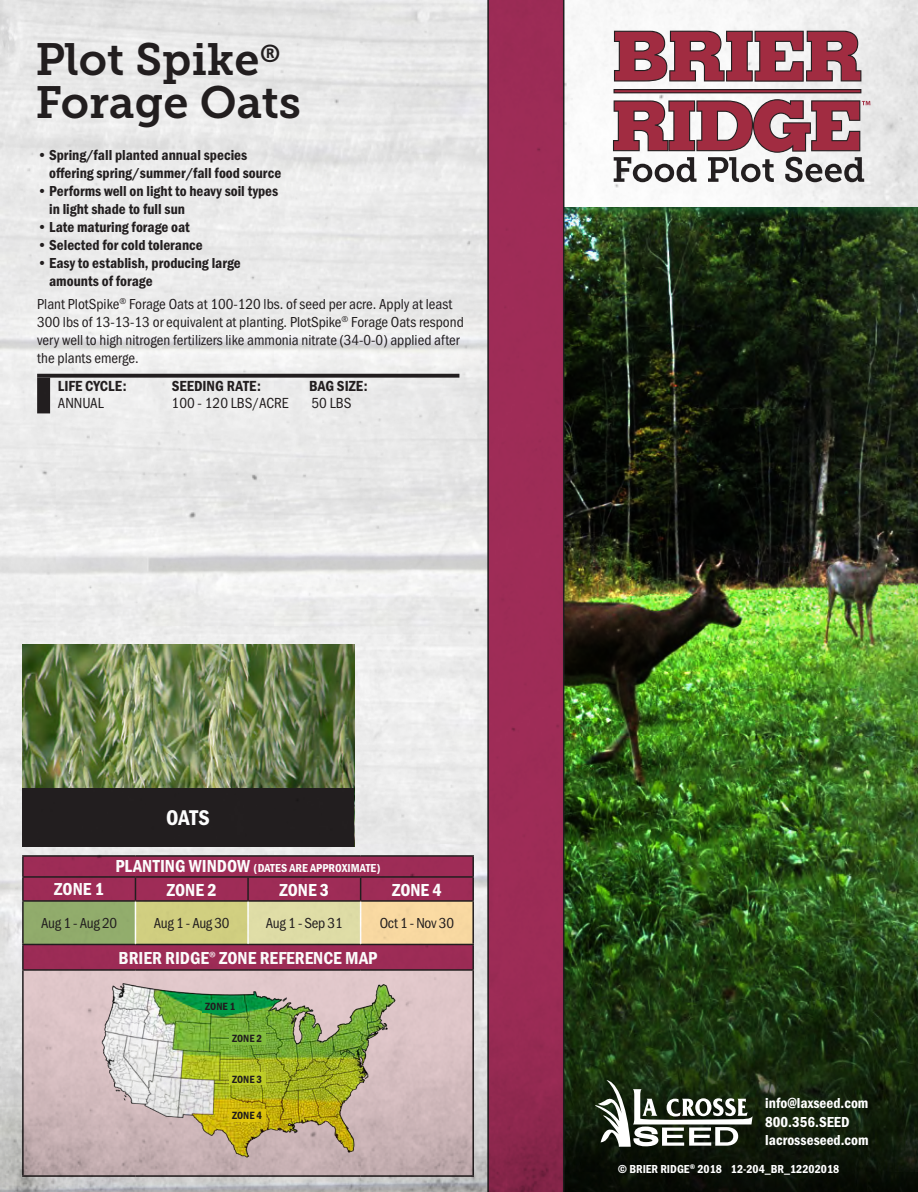
<style>
.page{position:relative;width:918px;height:1192px;background:#fff}
.page>*{position:absolute;margin:0;border:0;box-sizing:border-box;transform-origin:0 0}
.t1{font:45px "Museo Slab 700";color:#231f20}
.t2{font:22.05px "Franklin Gothic URW Con Dem";color:#fff}
.t3{font:18px "Franklin Gothic URW Con Dem";color:#fff}
.t4{font:15.15px "Franklin Gothic URW Con Dem";color:#231f20}
.t5{font:15.15px "Franklin Gothic URW Con Boo";color:#231f20}
.Alfalfa_Chart_Conten{font:15px/18px "Franklin Gothic URW Con Boo";color:#231f20}
.t6{font:15px/18px "Franklin Gothic URW Con Dem";color:#231f20}
.FrGothURWCond_Demi_1{font:15px "Franklin Gothic URW Con Dem";color:#fff}
.t7{font:12px "Franklin Gothic URW Con Dem";color:#fff}
.t8{font:10.8px "Franklin Gothic URW Con Dem";color:#231f20}
.s1{font-family:"Bree"}
.s2{font-size:18px}
.s3{font-family:"Myriad Pro";font-stretch:condensed}
</style>
<div class="page">
<img style="left:0;top:0;width:917px;height:1192px">
<svg style="left:595px;top:1080px;width:157px;height:67px"></svg>
<svg style="left:614px;top:31px;width:247px;height:51px"></svg>
<svg style="left:613px;top:89px;width:248px;height:4px"></svg>
<svg style="left:613px;top:99px;width:257px;height:83px"></svg>
<p class="t1" style="left:35px;top:34px;width:247px">Plot Spike<span class="s1">®</span></p>
<p class="t1" style="left:35px;top:77px;width:267px">Forage Oats</p>
<p class="t6" style="left:49px;top:146px;width:233px;text-indent:-12px">•Spring/fall planted annual species offering spring/summer/fall food source</p>
<p class="t6" style="left:49px;top:182px;width:231px;text-indent:-12px">•Performs well on light to heavy soil types in light shade to full sun</p>
<p class="t6" style="left:37px;top:218px;width:154px">•Late maturing forage oat</p>
<p class="t6" style="left:37px;top:236px;width:167px">•Selected for cold tolerance</p>
<p class="t6" style="left:49px;top:254px;width:193px;text-indent:-12px">•Easy to establish, producing large amounts of forage</p>
<p class="Alfalfa_Chart_Conten" style="left:37px;top:295px;width:428px">Plant PlotSpike<sup>®</sup> Forage Oats at 100-120 lbs. of seed per acre. Apply at least 300 lbs of 13-13-13 or equivalent at planting. PlotSpike<sup>®</sup> Forage Oats respond very well to high nitrogen fertilizers like ammonia nitrate (34-0-0) applied after the plants emerge.</p>
<p class="t4" style="left:58px;top:376px;width:70px">LIFE CYCLE:</p>
<p class="t4" style="left:172px;top:376px;width:91px">SEEDING RATE:</p>
<p class="t4" style="left:309px;top:376px;width:60px">BAG SIZE:</p>
<p class="t5" style="left:58px;top:394px;width:47px">ANNUAL</p>
<p class="t5" style="left:172px;top:394px;width:119px">100 - 120 LBS/ACRE</p>
<p class="t5" style="left:311px;top:394px;width:41px">50 LBS</p>
<p class="t2" style="left:166px;top:803px;width:45px">OATS</p>
<p class="t7" style="left:115px;top:860px;width:267px"><span class="s2">PLANTING WINDOW</span> (DATES ARE APPROXIMATE)</p>
<p class="t3" style="left:54px;top:877px;width:51px">ZONE 1</p>
<p class="t3" style="left:167px;top:878px;width:51px">ZONE 2</p>
<p class="t3" style="left:279px;top:878px;width:51px">ZONE 3</p>
<p class="t3" style="left:392px;top:878px;width:51px">ZONE 4</p>
<p class="Alfalfa_Chart_Conten" style="left:41px;top:913px;width:77px">Aug 1 - Aug 20</p>
<p class="Alfalfa_Chart_Conten" style="left:154px;top:913px;width:77px">Aug 1 - Aug 30</p>
<p class="Alfalfa_Chart_Conten" style="left:266px;top:913px;width:78px">Aug 1 - Sep 31</p>
<p class="Alfalfa_Chart_Conten" style="left:380px;top:913px;width:76px">Oct 1 - Nov 30</p>
<p class="t3" style="left:119px;top:946px;width:260px">BRIER RIDGE<span class="s3">®</span> ZONE REFERENCE MAP</p>
<p class="t8" style="left:205px;top:999px;width:32px">ZONE 1</p>
<p class="t8" style="left:232px;top:1031px;width:32px">ZONE 2</p>
<p class="t8" style="left:232px;top:1072px;width:32px">ZONE 3</p>
<p class="t8" style="left:232px;top:1108px;width:32px">ZONE 4</p>
<p class="FrGothURWCond_Demi_1" style="left:765px;top:1093px;width:105px">info@laxseed.com</p>
<p class="FrGothURWCond_Demi_1" style="left:765px;top:1111px;width:86px">800.356.SEED</p>
<p class="FrGothURWCond_Demi_1" style="left:765px;top:1130px;width:105px">lacrosseseed.com</p>
<p class="t7" style="left:617px;top:1160px;width:223px">© BRIER RIDGE<sup>®</sup> 2018 12-204_BR_12202018</p>
</div>
